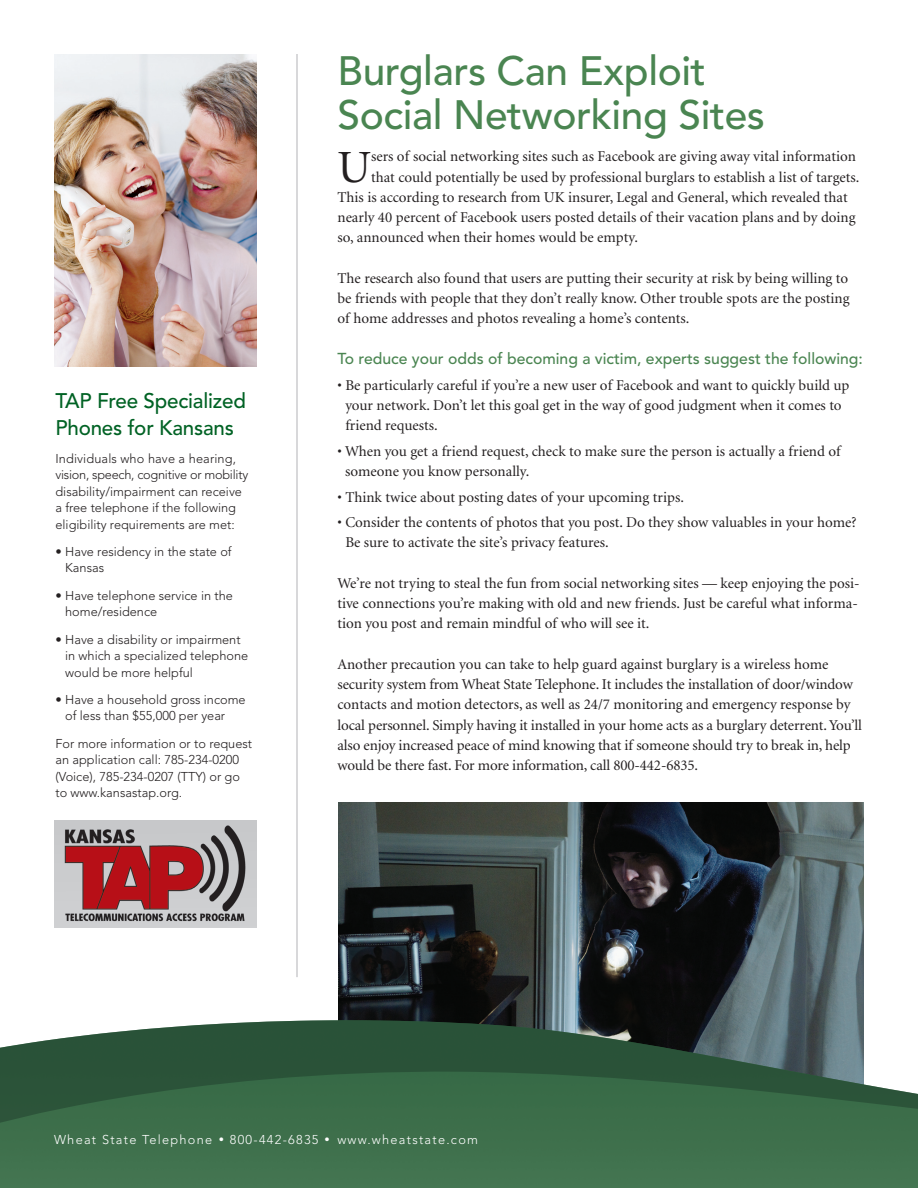
<style>
.page{position:relative;width:918px;height:1188px;background:#fff}
.page>*{position:absolute;margin:0;border:0;box-sizing:border-box;transform-origin:0 0}
.paragraph___drop{font:46.2px "Minion";color:#231f20}
.t1{font:500 40.65px/43.5px "Avenir";letter-spacing:-.01em;color:#4a8551}
.sidebar_headline{font:500 21px/27px "Avenir";letter-spacing:-.01em;color:#006224}
.paragraph_heading{font:500 15.75px "Avenir";color:#4a8551}
.second_paragraph{font:15px/20.2px "Minion";color:#231f20}
.paragraph___drop-2{font:15px "Minion";color:#231f20}
.t2{font:300 12.75px/16.5px "Avenir";color:#231f20}
.t3{font:300 12.75px "Avenir";letter-spacing:.1em;color:#fff}
.s1{font-size:10.5px}
</style>
<div class="page">
<img style="left:338px;top:802px;width:526px;height:197px">
<div style="left:0;top:1153px;width:918px;height:35px;background:#427450"></div>
<svg style="left:0;top:999px;width:918px;height:154px;background:#4b6e58"></svg>
<hr style="left:297px;top:54px;width:1px;height:923px;background:#b2b3b7">
<img style="left:54px;top:54px;width:202px;height:313px">
<img style="left:54px;top:821px;width:202px;height:107px">
<p class="sidebar_headline" style="left:56px;top:388px;width:192px">TAP Free Specialized<br>Phones for Kansans</p>
<p class="t2" style="left:56px;top:450px;width:194px">Individuals who have a hearing, vision, speech, cognitive or mobility disability/impairment can receive a free telephone if the following eligibility requirements are met:</p>
<p class="t2" style="left:65px;top:543px;width:168px;text-indent:-10px">• Have residency in the state of<br>Kansas</p>
<p class="t2" style="left:65px;top:587px;width:169px;text-indent:-10px">• Have telephone service in the home/residence</p>
<p class="t2" style="left:65px;top:631px;width:185px;text-indent:-10px">• Have a disability or impairment in which a specialized telephone would be more helpful</p>
<p class="t2" style="left:65px;top:691px;width:182px;text-indent:-10px">• Have a household gross income of less than $55,000 per year</p>
<p class="t2" style="left:56px;top:735px;width:198px">For more information or to request an application call: 785-234-0200 (Voice), 785-234-0207 (TTY) or go to www.kansastap.org.</p>
<p class="t1" style="left:338px;top:50px;width:429px">Burglars Can Exploit<br>Social Networking Sites</p>
<p class="paragraph___drop" style="left:338px;top:144px;width:35px">U</p>
<p class="paragraph___drop-2" style="left:371px;top:149px;width:486px">sers of social networking sites such as Facebook are giving away vital information</p>
<p class="paragraph___drop-2" style="left:371px;top:169px;width:490px">that could potentially be used by professional burglars to establish a list of targets.</p>
<p class="paragraph___drop-2" style="left:338px;top:190px;width:512px">This is according to research from UK insurer, Legal and General, which revealed that</p>
<p class="paragraph___drop-2" style="left:338px;top:210px;width:520px">nearly 40 percent of Facebook users posted details of their vacation plans and by doing</p>
<p class="paragraph___drop-2" style="left:338px;top:230px;width:302px">so, announced when their homes would be empty.</p>
<p class="second_paragraph" style="left:338px;top:269px;width:514px;text-align:justify">The research also found that users are putting their security at risk by being willing to be friends with people that they don’t really know. Other trouble spots are the posting of home addresses and photos revealing a home’s contents.</p>
<p class="paragraph_heading" style="left:338px;top:349px;width:527px">To reduce your odds of becoming a victim, experts suggest the following:</p>
<p class="second_paragraph" style="left:345px;top:375px;width:506px;text-indent:-8px">• Be particularly careful if you’re a new user of Facebook and want to quickly build up your network. Don’t let this goal get in the way of good judgment when it comes to friend requests.</p>
<p class="second_paragraph" style="left:345px;top:441px;width:497px;text-indent:-8px">• When you get a friend request, check to make sure the person is actually a friend of someone you know personally.</p>
<p class="second_paragraph" style="left:338px;top:487px;width:348px">• Think twice about posting dates of your upcoming trips.</p>
<p class="second_paragraph" style="left:345px;top:513px;width:513px;text-indent:-8px">• Consider the contents of photos that you post. Do they show valuables in your home?<br>Be sure to activate the site’s privacy features.</p>
<p class="second_paragraph" style="left:338px;top:574px;width:524px">We’re not trying to steal the fun from social networking sites — keep enjoying the posi&shy;tive connections you’re making with old and new friends. Just be careful what informa&shy;tion you post and remain mindful of who will see it.</p>
<p class="second_paragraph" style="left:338px;top:655px;width:526px">Another precaution you can take to help guard against burglary is a wireless home security system from Wheat State Telephone. It includes the installation of door/window contacts and motion detectors, as well as 24/7 monitoring and emergency response by local personnel. Simply having it installed in your home acts as a burglary deterrent. You’ll also enjoy increased peace of mind knowing that if someone should try to break in, help would be there fast. For more information, call 800-442-6835.</p>
<p class="t3" style="left:54px;top:1132px;width:426px">Wheat State Telephone <span class="s1">•</span> 800-442-6835 <span class="s1">•</span> www.wheatstate.com</p>
</div>
